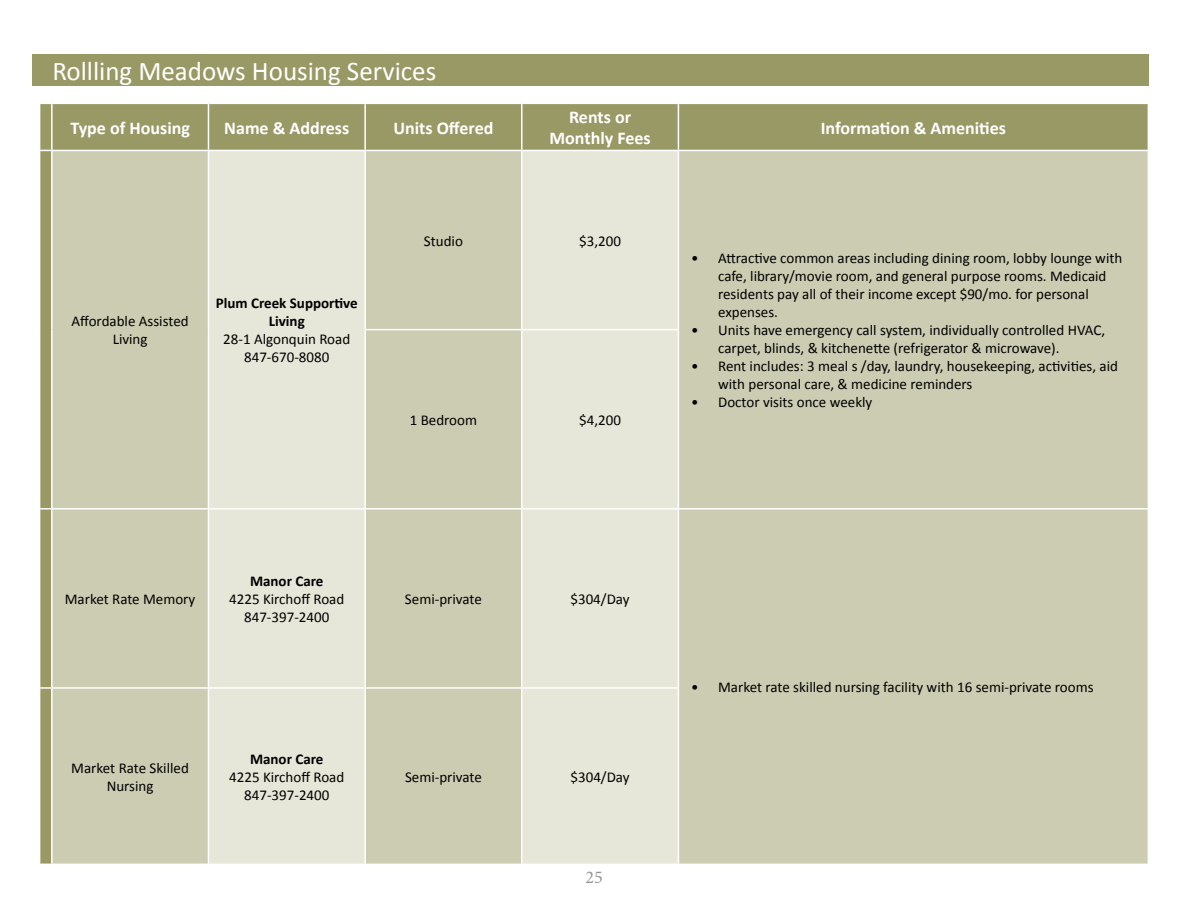
<style>
.page{position:relative;width:1188px;height:918px;background:#fff}
.page>*{position:absolute;margin:0;border:0;box-sizing:border-box;transform-origin:0 0}
.t1{font:27px "Calibri";color:#fff}
.t2{font:700 18px/21.6px "Calibri";color:#fff;text-align:center}
.t3{font:18px "Minion Pro";color:#939598}
.t4{font:15px/18px "Calibri";color:#000;text-align:center}
.t5{font:700 15px/18px "Calibri";color:#000;text-align:center}
</style>
<div class="page">
<div style="left:32px;top:54px;width:1117px;height:31px;background:#996"></div>
<div style="left:40px;top:104px;width:1108px;height:760px;background:#996"></div>
<div style="left:53px;top:151px;width:1095px;height:713px;background:#ccccb3"></div>
<svg style="left:209px;top:151px;width:469px;height:713px;background:#ddc"></svg>
<hr style="left:208px;top:104px;width:1px;height:46px;background:#fff">
<hr style="left:364px;top:104px;width:2px;height:46px;background:#fff">
<hr style="left:521px;top:104px;width:2px;height:46px;background:#fff">
<hr style="left:678px;top:104px;width:1px;height:46px;background:#fff">
<hr style="left:52px;top:150px;width:156px;height:1px;background:#fff">
<hr style="left:208px;top:150px;width:157px;height:1px;background:#fff">
<hr style="left:365px;top:150px;width:157px;height:1px;background:#fff">
<hr style="left:522px;top:150px;width:156px;height:1px;background:#fff">
<hr style="left:678px;top:150px;width:471px;height:1px;background:#fff">
<hr style="left:51px;top:104px;width:2px;height:46px;background:#fff">
<svg style="left:40px;top:150px;width:12px;height:1px"></svg>
<svg style="left:39px;top:508px;width:13px;height:2px"></svg>
<svg style="left:39px;top:687px;width:13px;height:2px"></svg>
<hr style="left:51px;top:151px;width:2px;height:179px;background:#fff">
<hr style="left:208px;top:151px;width:1px;height:179px;background:#fff">
<hr style="left:364px;top:151px;width:2px;height:178px;background:#fff">
<hr style="left:521px;top:151px;width:2px;height:178px;background:#fff">
<hr style="left:678px;top:151px;width:1px;height:178px;background:#fff">
<hr style="left:51px;top:330px;width:2px;height:178px;background:#fff">
<hr style="left:208px;top:330px;width:1px;height:178px;background:#fff">
<hr style="left:364px;top:329px;width:158px;height:1px;background:#fff">
<hr style="left:364px;top:330px;width:2px;height:178px;background:#fff">
<hr style="left:522px;top:329px;width:157px;height:1px;background:#fff">
<hr style="left:521px;top:330px;width:2px;height:178px;background:#fff">
<hr style="left:678px;top:330px;width:1px;height:178px;background:#fff">
<hr style="left:52px;top:508px;width:156px;height:2px;background:#fff">
<hr style="left:51px;top:510px;width:2px;height:177px;background:#fff">
<hr style="left:208px;top:508px;width:157px;height:2px;background:#fff">
<hr style="left:208px;top:510px;width:1px;height:177px;background:#fff">
<hr style="left:365px;top:508px;width:157px;height:2px;background:#fff">
<hr style="left:364px;top:510px;width:2px;height:177px;background:#fff">
<hr style="left:522px;top:508px;width:156px;height:2px;background:#fff">
<hr style="left:521px;top:510px;width:2px;height:177px;background:#fff">
<hr style="left:678px;top:508px;width:471px;height:2px;background:#fff">
<hr style="left:678px;top:510px;width:1px;height:177px;background:#fff">
<hr style="left:52px;top:687px;width:156px;height:2px;background:#fff">
<hr style="left:51px;top:689px;width:2px;height:175px;background:#fff">
<hr style="left:208px;top:687px;width:157px;height:2px;background:#fff">
<hr style="left:208px;top:689px;width:1px;height:175px;background:#fff">
<hr style="left:365px;top:687px;width:157px;height:2px;background:#fff">
<hr style="left:364px;top:689px;width:2px;height:175px;background:#fff">
<hr style="left:522px;top:687px;width:157px;height:2px;background:#fff">
<hr style="left:521px;top:689px;width:2px;height:175px;background:#fff">
<hr style="left:678px;top:689px;width:1px;height:175px;background:#fff">
<h1 class="t1" style="left:52px;top:54px;width:385px">Rollling Meadows Housing Services</h1>
<p class="t2" style="left:70px;top:117px;width:121px">Type of Housing</p>
<p class="t2" style="left:224px;top:117px;width:127px">Name &amp; Address</p>
<p class="t2" style="left:393px;top:117px;width:101px">Units Offered</p>
<p class="t2" style="left:550px;top:106px;width:103px">Rents or<br>Monthly Fees</p>
<p class="t2" style="left:821px;top:117px;width:187px">Information &amp; Amenities</p>
<p class="t4" style="left:72px;top:312px;width:119px">Affordable Assisted<br>Living</p>
<p class="t5" style="left:216px;top:294px;width:144px">Plum Creek Supportive<br>Living</p>
<p class="t4" style="left:223px;top:330px;width:128px">28-1 Algonquin Road<br>847-670-8080</p>
<p class="t4" style="left:424px;top:232px;width:40px">Studio</p>
<p class="t4" style="left:579px;top:232px;width:43px">$3,200</p>
<p class="t4" style="left:410px;top:411px;width:69px">1 Bedroom</p>
<p class="t4" style="left:579px;top:411px;width:43px">$4,200</p>
<p class="t4" style="left:65px;top:590px;width:132px">Market Rate Memory</p>
<p class="t5" style="left:250px;top:572px;width:75px">Manor Care</p>
<p class="t4" style="left:229px;top:590px;width:117px">4225 Kirchoff Road<br>847-397-2400</p>
<p class="t4" style="left:405px;top:590px;width:78px">Semi-private</p>
<p class="t4" style="left:571px;top:590px;width:61px">$304/Day</p>
<p class="t4" style="left:71px;top:759px;width:119px">Market Rate Skilled<br>Nursing</p>
<p class="t5" style="left:250px;top:750px;width:75px">Manor Care</p>
<p class="t4" style="left:229px;top:768px;width:117px">4225 Kirchoff Road<br>847-397-2400</p>
<p class="t4" style="left:405px;top:768px;width:78px">Semi-private</p>
<p class="t4" style="left:571px;top:768px;width:61px">$304/Day</p>
<p class="t3" style="left:585px;top:865px;width:19px">25</p>
<p class="t4" style="left:718px;top:249px;width:406px;text-align:left;text-indent:-27px">• Attractive common areas including dining room, lobby lounge with cafe, library/movie room, and general purpose rooms. Medicaid residents pay all of their income except $90/mo. for personal expenses.</p>
<p class="t4" style="left:718px;top:321px;width:389px;text-align:left;text-indent:-27px">• Units have emergency call system, individually controlled HVAC, carpet, blinds, &amp; kitchenette (refrigerator &amp; microwave).</p>
<p class="t4" style="left:718px;top:357px;width:401px;text-align:left;text-indent:-27px">• Rent includes: 3 meal s /day, laundry, housekeeping, activities, aid with personal care, &amp; medicine reminders</p>
<p class="t4" style="left:691px;top:393px;width:183px">• Doctor visits once weekly</p>
<p class="t4" style="left:691px;top:678px;width:404px">• Market rate skilled nursing facility with 16 semi‐private rooms</p>
</div>
